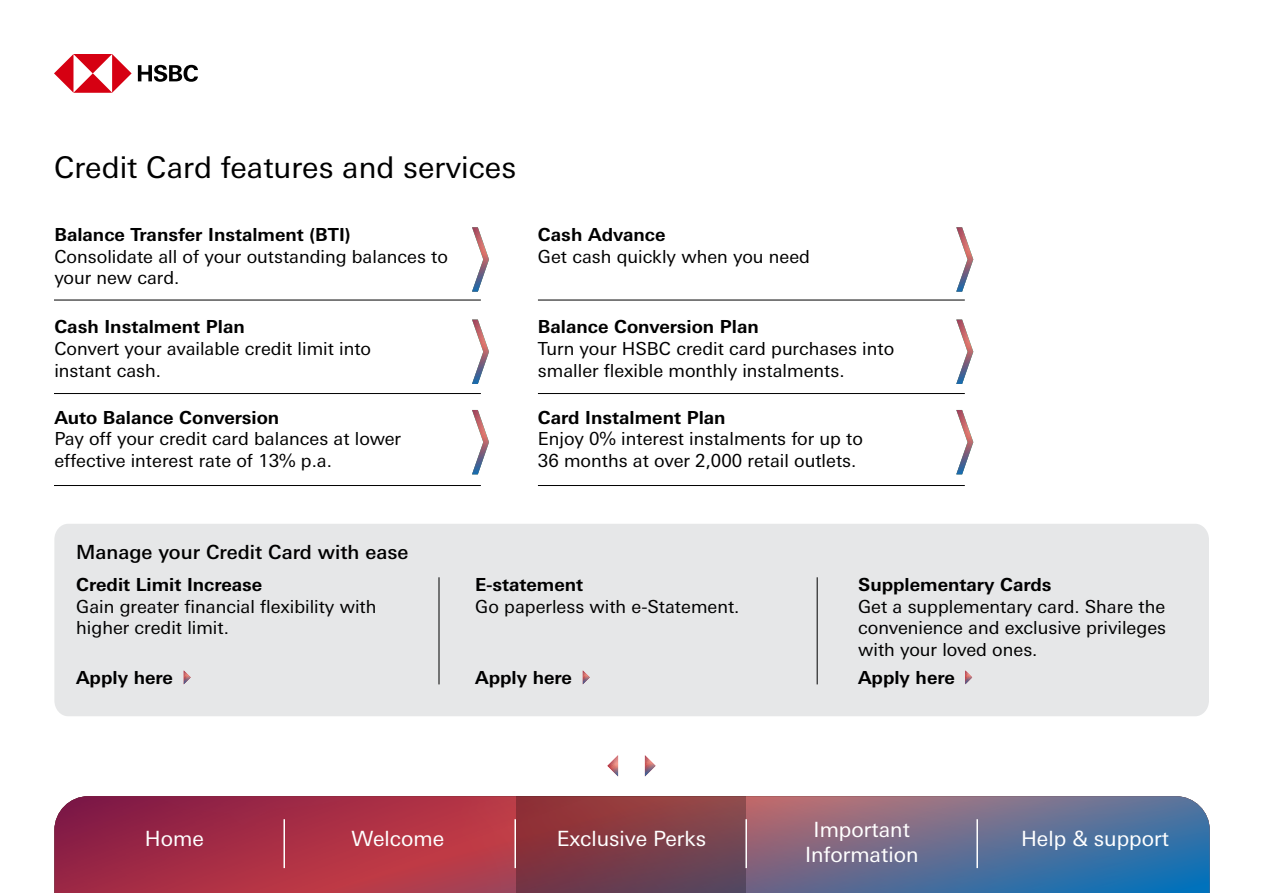
<style>
.page{position:relative;width:1263px;height:893px;background:#fff}
.page>*{position:absolute;margin:0;border:0;box-sizing:border-box;transform-origin:0 0}
.t1{font:30px "Univers Nextfor HSBC";color:#000}
.t2{font:21px/25.2px "Univers Nextfor HSBC";color:#fff;text-align:center}
.t3{font:500 19.5px "Univers Nextfor HSBC";color:#000}
.t4{font:18px/21.6px "Univers Nextfor HSBC";color:#000}
.t5{font:700 18px "Univers Nextfor HSBC";color:#000}
</style>
<div class="page">
<div style="left:54px;top:524px;width:1155px;height:192px;background:#e6e7e8"></div>
<svg style="left:54px;top:54px;width:78px;height:39px"></svg>
<svg style="left:138px;top:65px;width:60px;height:17px"></svg>
<hr style="left:54px;top:300px;width:427px;height:1px;background:#000">
<hr style="left:538px;top:300px;width:427px;height:1px;background:#000">
<hr style="left:54px;top:393px;width:427px;height:1px;background:#000">
<hr style="left:54px;top:485px;width:427px;height:1px;background:#000">
<hr style="left:538px;top:393px;width:427px;height:1px;background:#000">
<hr style="left:538px;top:485px;width:427px;height:1px;background:#000">
<hr style="left:439px;top:577px;width:1px;height:107px;background:#000">
<hr style="left:817px;top:577px;width:1px;height:107px;background:#000">
<svg style="left:965px;top:670px;width:7px;height:14px"></svg>
<svg style="left:583px;top:670px;width:7px;height:14px"></svg>
<svg style="left:184px;top:670px;width:7px;height:14px"></svg>
<svg style="left:472px;top:320px;width:17px;height:64px"></svg>
<svg style="left:956px;top:320px;width:17px;height:64px"></svg>
<svg style="left:472px;top:410px;width:17px;height:64px"></svg>
<svg style="left:956px;top:410px;width:17px;height:64px"></svg>
<svg style="left:472px;top:227px;width:17px;height:65px"></svg>
<svg style="left:956px;top:227px;width:17px;height:65px"></svg>
<svg style="left:54px;top:796px;width:108px;height:97px;background:#94284a"></svg>
<svg style="left:162px;top:796px;width:1048px;height:97px;background:#825472"></svg>
<svg style="left:516px;top:796px;width:229px;height:97px;background:#7d3c47"></svg>
<hr style="left:283px;top:819px;width:2px;height:49px;background:#fff">
<hr style="left:514px;top:819px;width:2px;height:49px;background:#fff">
<hr style="left:745px;top:819px;width:2px;height:49px;background:#fff">
<hr style="left:976px;top:819px;width:2px;height:49px;background:#fff">
<svg style="left:607px;top:755px;width:11px;height:21px"></svg>
<svg style="left:645px;top:755px;width:10px;height:21px"></svg>
<h1 class="t1" style="left:54px;top:146px;width:464px">Credit Card features and services</h1>
<p class="t5" style="left:54px;top:222px;width:298px">Balance Transfer Instalment (BTI)</p>
<p class="t4" style="left:54px;top:244px;width:395px">Consolidate all of your outstanding balances to your new card.</p>
<p class="t5" style="left:54px;top:314px;width:192px">Cash Instalment Plan</p>
<p class="t4" style="left:54px;top:337px;width:318px">Convert your available credit limit into instant cash.</p>
<p class="t5" style="left:54px;top:405px;width:226px">Auto Balance Conversion</p>
<p class="t4" style="left:54px;top:427px;width:348px">Pay off your credit card balances at lower effective interest rate of 13% p.a.</p>
<p class="t5" style="left:538px;top:222px;width:129px">Cash Advance</p>
<p class="t4" style="left:538px;top:244px;width:273px">Get cash quickly when you need</p>
<p class="t5" style="left:538px;top:314px;width:222px">Balance Conversion Plan</p>
<p class="t4" style="left:538px;top:337px;width:358px">Turn your HSBC credit card purchases into smaller flexible monthly instalments.</p>
<p class="t5" style="left:538px;top:405px;width:189px">Card Instalment Plan</p>
<p class="t4" style="left:538px;top:427px;width:327px">Enjoy 0% interest instalments for up to<br>36 months at over 2,000 retail outlets.</p>
<p class="t3" style="left:76px;top:538px;width:334px">Manage your Credit Card with ease</p>
<p class="t5" style="left:76px;top:572px;width:188px">Credit Limit Increase</p>
<p class="t4" style="left:76px;top:594px;width:302px">Gain greater financial flexibility with higher credit limit.</p>
<p class="t5" style="left:475px;top:572px;width:109px">E-statement</p>
<p class="t4" style="left:475px;top:594px;width:266px">Go paperless with e-Statement.</p>
<p class="t5" style="left:858px;top:572px;width:195px">Supplementary Cards</p>
<p class="t4" style="left:858px;top:594px;width:309px;text-align:justify">Get a supplementary card. Share the convenience and exclusive privileges with your loved ones.</p>
<p class="t5" style="left:76px;top:665px;width:98px">Apply here</p>
<p class="t5" style="left:475px;top:665px;width:98px">Apply here</p>
<p class="t5" style="left:858px;top:665px;width:98px">Apply here</p>
<p class="t2" style="left:145px;top:824px;width:61px">Home</p>
<p class="t2" style="left:352px;top:824px;width:94px">Welcome</p>
<p class="t2" style="left:557px;top:824px;width:151px">Exclusive Perks</p>
<p class="t2" style="left:805px;top:815px;width:115px">Important<br>Information</p>
<p class="t2" style="left:1021px;top:824px;width:149px">Help &amp; support</p>
</div>
